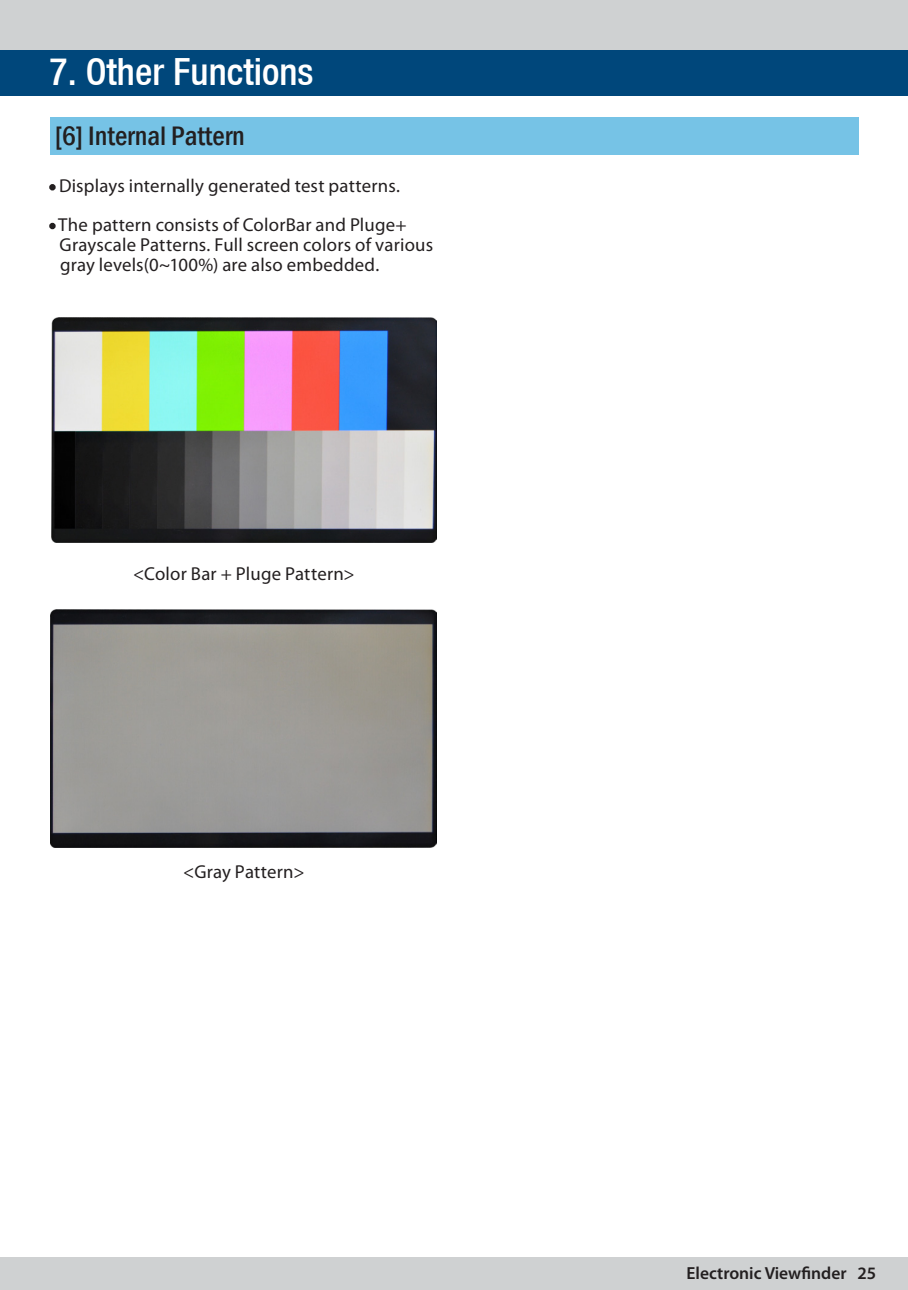
<style>
.page{position:relative;width:908px;height:1290px;background:#fff}
.page>*{position:absolute;margin:0;border:0;box-sizing:border-box;transform-origin:0 0}
.본문_영_top{font:500 condensed 37.5px "Helvetica Neue LT";color:#fff}
.본문_영_SUB_TITLE{font:500 condensed 27.5px "Franklin Gothic";color:#231f20}
.본문영_Mariad_사본{font:18.75px "Myriad Pro";letter-spacing:.01em;color:#231f20}
.myriad_pro_semibold{font:18.75px "Myriad Pro";letter-spacing:.01em;color:#231f20}
.t1{font:600 17.5px "Myriad Pro";color:#231f20}
</style>
<div class="page">
<div style="left:0;top:1258px;width:907px;height:32px;background:#cfd1d2"></div>
<div style="left:0;top:35px;width:907px;height:61px;background:#00477b"></div>
<div style="left:0;top:0;width:907px;height:50px;background:#cfd1d2"></div>
<div style="left:50px;top:117px;width:807px;height:38px;background:#76c3e6"></div>
<img style="left:52px;top:318px;width:384px;height:225px">
<img style="left:50px;top:610px;width:386px;height:238px">
<div style="left:49px;top:184px;width:7px;height:6px;border:2px solid #231f20;border-radius:50%"></div>
<div style="left:49px;top:223px;width:7px;height:6px;border:2px solid #231f20;border-radius:50%"></div>
<p class="본문_영_top" style="left:50px;top:49px;width:265px">7. Other Functions</p>
<p class="본문_영_SUB_TITLE" style="left:55px;top:118px;width:191px">[6] Internal Pattern</p>
<p class="본문영_Mariad_사본" style="left:50px;top:174px;width:351px">• Displays internally generated test patterns.</p>
<p class="본문영_Mariad_사본" style="left:50px;top:213px;width:358px">• The pattern consists of ColorBar and Pluge+</p>
<p class="본문영_Mariad_사본" style="left:60px;top:233px;width:375px">Grayscale Patterns. Full screen colors of various</p>
<p class="본문영_Mariad_사본" style="left:60px;top:253px;width:321px">gray levels(0~100%) are also embedded.</p>
<p class="myriad_pro_semibold" style="left:133px;top:562px;width:223px">&lt;Color Bar + Pluge Pattern&gt;</p>
<p class="myriad_pro_semibold" style="left:183px;top:860px;width:123px">&lt;Gray Pattern&gt;</p>
<p class="t1" style="left:686px;top:1261px;width:191px">Electronic Viewfinder 25</p>
</div>
